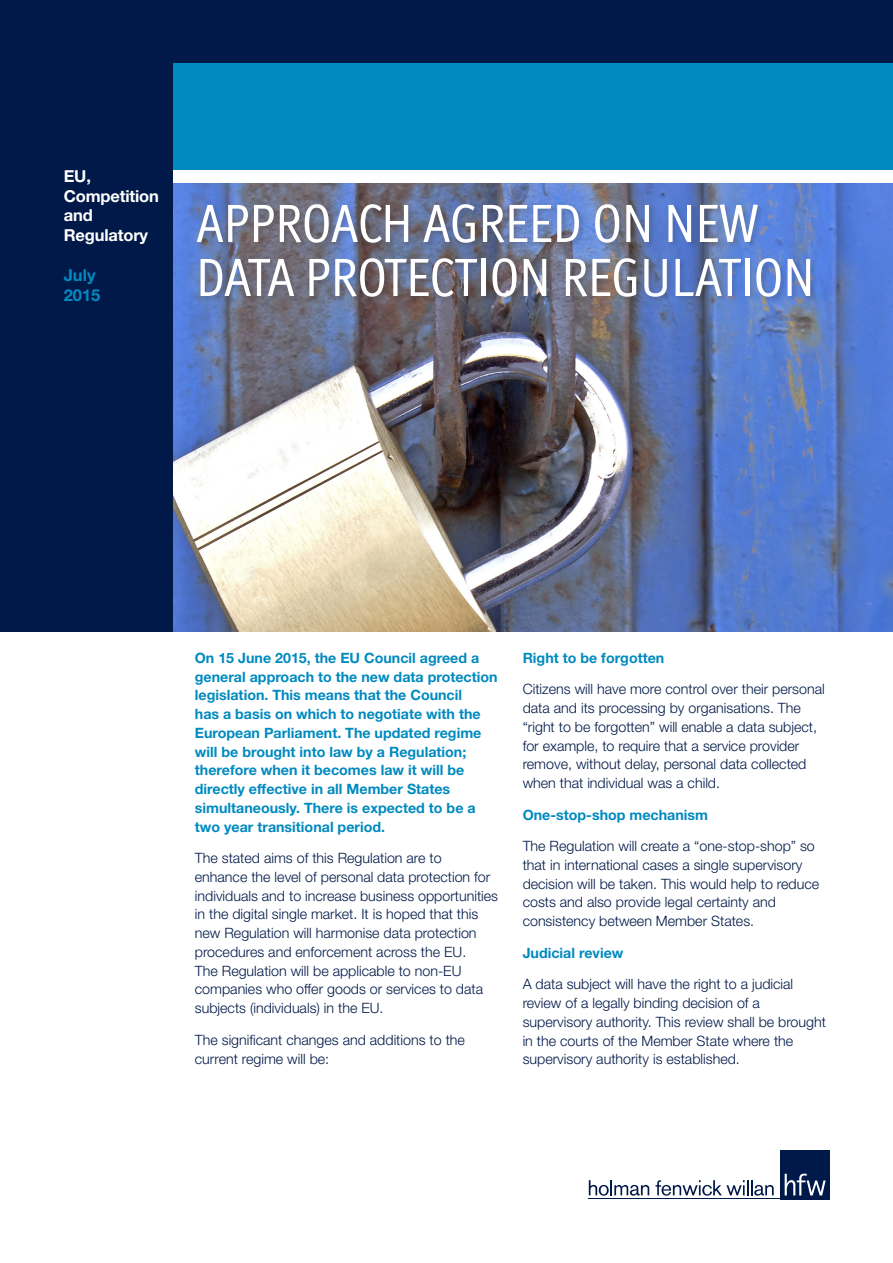
<style>
.page{position:relative;width:893px;height:1263px;background:#fff}
.page>*{position:absolute;margin:0;border:0;box-sizing:border-box;transform-origin:0 0}
.Body_Copy{font:54px/54px "Officina Display ITC Std";color:#fff}
.t1{font:700 16.5px/19.8px "Helvetica Neue LT Std";letter-spacing:-.01em;color:#fff}
.t2{font:700 16.5px/19.8px "Helvetica Neue LT Std";color:#008ac0}
.Body_Copy-2{font:300 14.25px/18.8px "Helvetica Neue LT Std";color:#001948}
.Body_Copy-3{font:700 14.25px/18.8px "Helvetica Neue LT Std";color:#008ac0}
</style>
<div class="page">
<div style="left:0;top:0;width:893px;height:631px;background:#001948"></div>
<div style="left:174px;top:64px;width:719px;height:106px;background:#008ac0"></div>
<div style="left:780px;top:1150px;width:49px;height:49px;background:#001948"></div>
<svg style="left:589px;top:1180px;width:60px;height:16px"></svg>
<svg style="left:656px;top:1180px;width:118px;height:16px"></svg>
<svg style="left:785px;top:1174px;width:41px;height:21px"></svg>
<hr style="left:588px;top:1198px;width:241px;height:1px;background:#001948">
<img style="left:174px;top:183px;width:719px;height:448px">
<div style="left:174px;top:170px;width:719px;height:13px;background:#fff"></div>
<div style="left:195px;top:203px;width:622px;height:101px;background:#231f20;opacity:.2"></div>
<p class="t1" style="left:64px;top:166px;width:97px">EU,<br>Competition and<br>Regulatory</p>
<p class="t2" style="left:64px;top:265px;width:38px">July<br>2015</p>
<p class="Body_Copy" style="left:196px;top:196px;width:620px">APPROACH AGREED ON NEW<br>DATA PROTECTION REGULATION</p>
<p class="Body_Copy-3" style="left:195px;top:648px;width:304px">On 15 June 2015, the EU Council agreed a general approach to the new data protection legislation. This means that the Council<br>has a basis on which to negotiate with the European Parliament. The updated regime will be brought into law by a Regulation; therefore when it becomes law it will be directly effective in all Member States simultaneously. There is expected to be a two year transitional period.</p>
<p class="Body_Copy-2" style="left:195px;top:848px;width:305px">The stated aims of this Regulation are to<br>enhance the level of personal data protection for individuals and to increase business opportunities in the digital single market. It is hoped that this new Regulation will harmonise data protection procedures and enforcement across the EU.<br>The Regulation will be applicable to non-EU companies who offer goods or services to data subjects (individuals) in the EU.</p>
<p class="Body_Copy-2" style="left:195px;top:1030px;width:272px">The significant changes and additions to the current regime will be:</p>
<p class="Body_Copy-3" style="left:523px;top:648px;width:143px">Right to be forgotten</p>
<p class="Body_Copy-2" style="left:523px;top:680px;width:303px">Citizens will have more control over their personal data and its processing by organisations. The “right to be forgotten” will enable a data subject, for example, to require that a service provider remove, without delay, personal data collected when that individual was a child.</p>
<p class="Body_Copy-3" style="left:523px;top:805px;width:187px">One-stop-shop mechanism</p>
<p class="Body_Copy-2" style="left:523px;top:836px;width:298px">The Regulation will create a “one-stop-shop” so that in international cases a single supervisory decision will be taken. This would help to reduce costs and also provide legal certainty and consistency between Member States.</p>
<p class="Body_Copy-3" style="left:523px;top:943px;width:102px">Judicial review</p>
<p class="Body_Copy-2" style="left:523px;top:974px;width:305px">A data subject will have the right to a judicial review of a legally binding decision of a supervisory authority. This review shall be brought in the courts of the Member State where the supervisory authority is established.</p>
</div>
